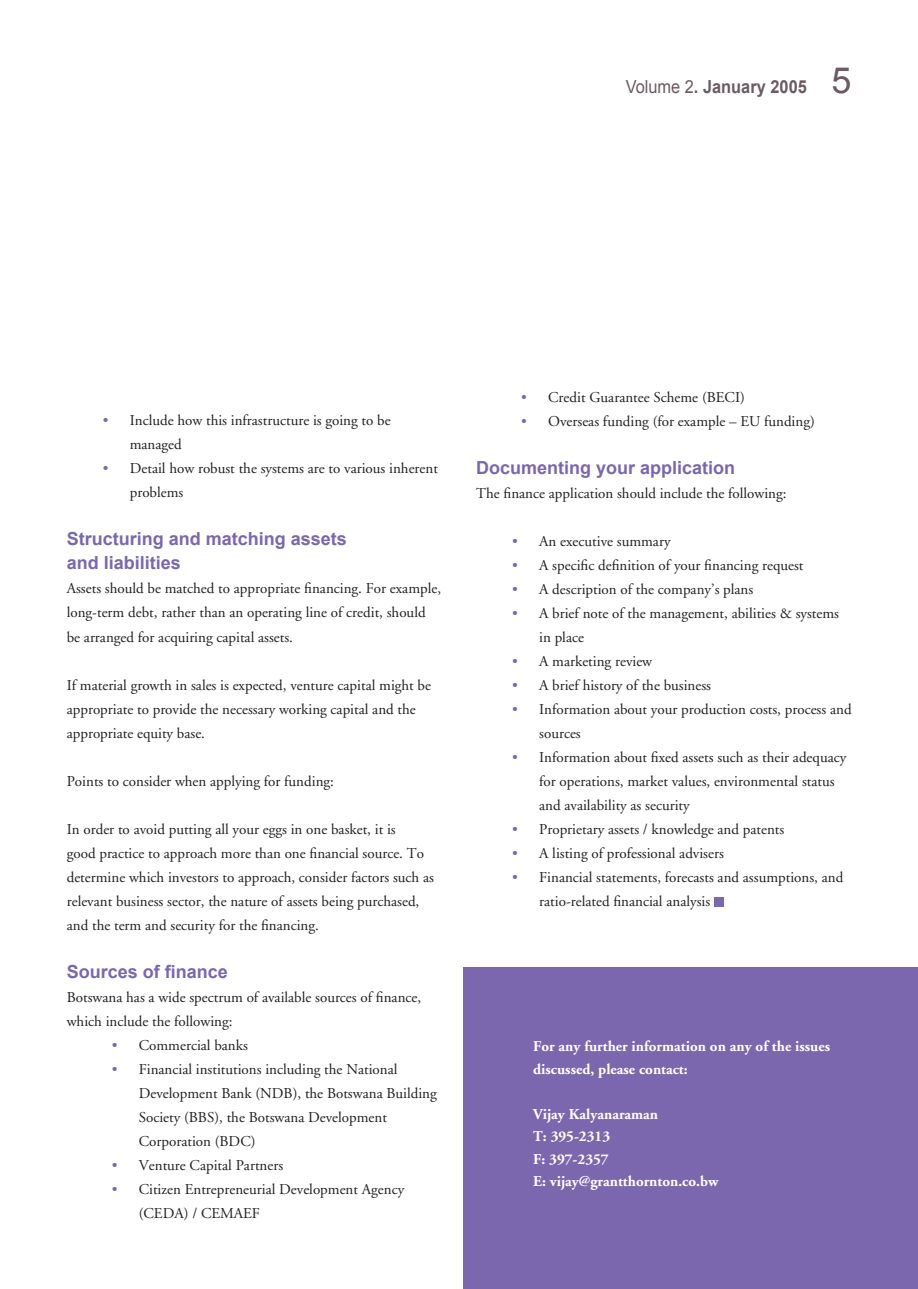
<style>
.page{position:relative;width:918px;height:1289px;background:#fff}
.page>*{position:absolute;margin:0;border:0;box-sizing:border-box;transform-origin:0 0}
.t1{font:700 18px/24px "Arial";color:#7a67ae}
.t2{font:700 18px "Arial";color:#6c5a64;scale:.91 1}
.t3{font:15px/24px "Adobe Garamond";color:#231f20}
.t4{font:700 15px/22.5px "Adobe Garamond";color:#fff}
.s1{font-weight:400}
.s2{font-weight:400;font-size:36px}
.s3{color:#7a67ae}
</style>
<div class="page">
<div style="left:463px;top:967px;width:455px;height:321px;background:#7a67ae"></div>
<div style="left:714px;top:897px;width:9px;height:9px;background:#7a67ae"></div>
<p class="t2" style="left:626px;top:77px;width:250px"><span class="s1">Volume 2</span>. January 2005 <span class="s2">5</span></p>
<p class="t3" style="left:130px;top:410px;width:262px;text-indent:-27px"><span class="s3">•</span> Include how this infrastructure is going to be managed</p>
<p class="t3" style="left:130px;top:458px;width:310px;text-indent:-27px"><span class="s3">•</span> Detail how robust the systems are to various inherent problems</p>
<p class="t1" style="left:67px;top:527px;width:282px">Structuring and matching assets and liabilities</p>
<p class="t3" style="left:67px;top:578px;width:376px">Assets should be matched to appropriate financing. For example, long-term debt, rather than an operating line of credit, should be arranged for acquiring capital assets.</p>
<p class="t3" style="left:67px;top:674px;width:366px">If material growth in sales is expected, venture capital might be appropriate to provide the necessary working capital and the appropriate equity base.</p>
<p class="t3" style="left:67px;top:770px;width:269px">Points to consider when applying for funding:</p>
<p class="t3" style="left:67px;top:818px;width:369px">In order to avoid putting all your eggs in one basket, it is<br>good practice to approach more than one financial source. To determine which investors to approach, consider factors such as relevant business sector, the nature of assets being purchased, and the term and security for the financing.</p>
<p class="t1" style="left:67px;top:959px;width:163px">Sources of finance</p>
<p class="t3" style="left:67px;top:986px;width:356px">Botswana has a wide spectrum of available sources of finance, which include the following:</p>
<p class="t3" style="left:112px;top:1034px;width:138px"><span class="s3">•</span> Commercial banks</p>
<p class="t3" style="left:139px;top:1058px;width:300px;text-indent:-27px"><span class="s3">•</span> Financial institutions including the National Development Bank (NDB), the Botswana Building Society (BBS), the Botswana Development Corporation (BDC)</p>
<p class="t3" style="left:112px;top:1154px;width:173px"><span class="s3">•</span> Venture Capital Partners</p>
<p class="t3" style="left:139px;top:1178px;width:267px;text-indent:-27px"><span class="s3">•</span> Citizen Entrepreneurial Development Agency (CEDA) / CEMAEF</p>
<p class="t3" style="left:521px;top:387px;width:225px"><span class="s3">•</span> Credit Guarantee Scheme (BECI)</p>
<p class="t3" style="left:521px;top:411px;width:295px"><span class="s3">•</span> Overseas funding (for example – EU funding)</p>
<p class="t1" style="left:476px;top:456px;width:261px">Documenting your application</p>
<p class="t3" style="left:476px;top:483px;width:312px">The finance application should include the following:</p>
<p class="t3" style="left:512px;top:531px;width:160px"><span class="s3">•</span> An executive summary</p>
<p class="t3" style="left:512px;top:555px;width:293px"><span class="s3">•</span> A specific definition of your financing request</p>
<p class="t3" style="left:512px;top:579px;width:243px"><span class="s3">•</span> A description of the company’s plans</p>
<p class="t3" style="left:539px;top:603px;width:301px;text-indent:-27px"><span class="s3">•</span> A brief note of the management, abilities &amp; systems in place</p>
<p class="t3" style="left:512px;top:651px;width:141px"><span class="s3">•</span> A marketing review</p>
<p class="t3" style="left:512px;top:675px;width:200px"><span class="s3">•</span> A brief history of the business</p>
<p class="t3" style="left:539px;top:699px;width:314px;text-indent:-27px"><span class="s3">•</span> Information about your production costs, process and sources</p>
<p class="t3" style="left:539px;top:747px;width:309px;text-indent:-27px"><span class="s3">•</span> Information about fixed assets such as their adequacy for operations, market values, environmental status and availability as security</p>
<p class="t3" style="left:512px;top:819px;width:274px"><span class="s3">•</span> Proprietary assets / knowledge and patents</p>
<p class="t3" style="left:512px;top:843px;width:213px"><span class="s3">•</span> A listing of professional advisers</p>
<p class="t3" style="left:539px;top:867px;width:306px;text-indent:-27px"><span class="s3">•</span> Financial statements, forecasts and assumptions, and ratio-related financial analysis</p>
<p class="t4" style="left:533px;top:1036px;width:298px">For any further information on any of the issues discussed, please contact:</p>
<p class="t4" style="left:533px;top:1104px;width:187px">Vijay Kalyanaraman<br>T: 395-2313<br>F: 397-2357<br>E: vijay@grantthornton.co.bw</p>
</div>
